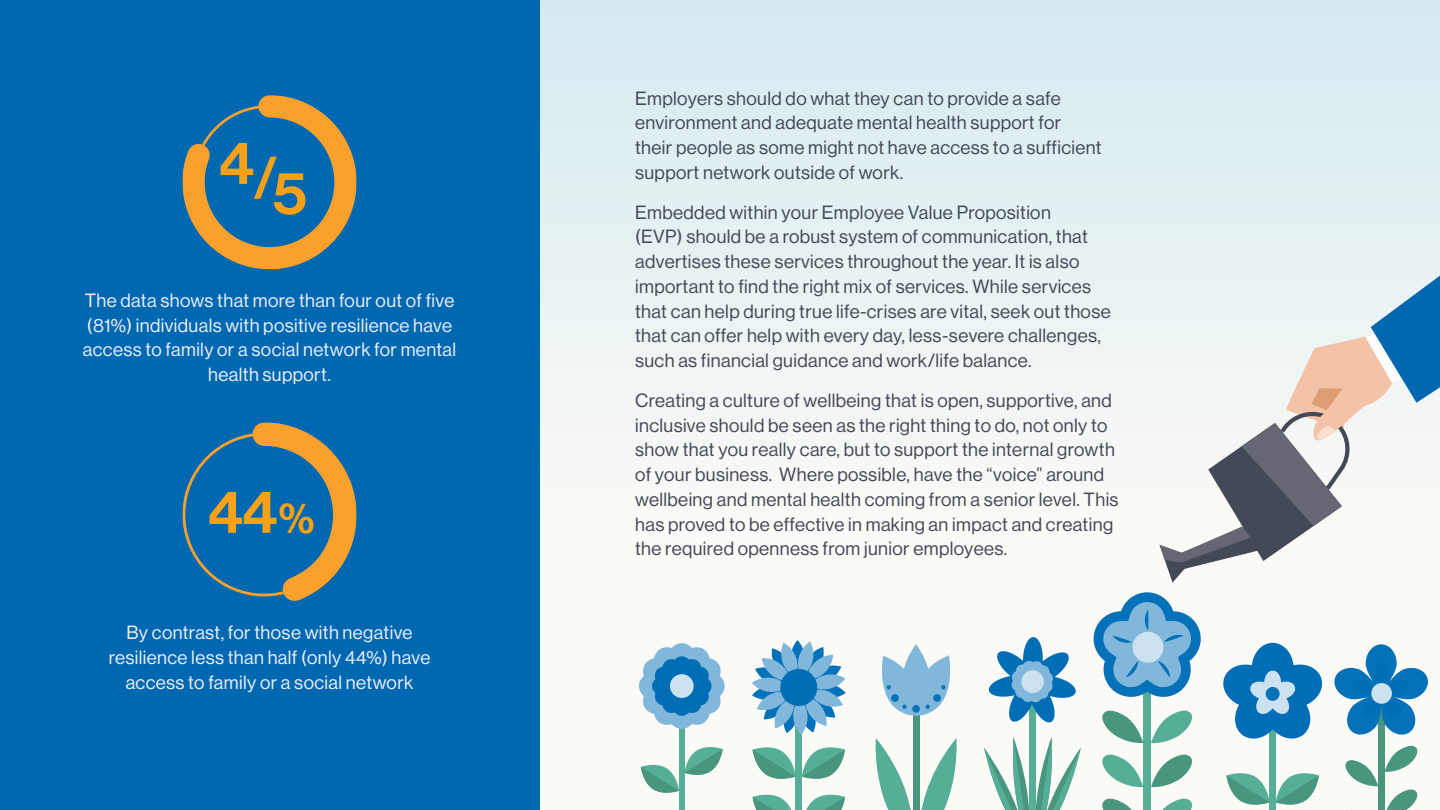
<style>
.page{position:relative;width:1440px;height:810px;background:#fcfaf7}
.page>*{position:absolute;margin:0;border:0;box-sizing:border-box;transform-origin:0 0}
.t1{font:59.1px "N Haas Grotesk DS Pro 65 Md";color:#f6a118}
.t2{font:18.75px/24.8px "N Haas Grotesk DS Pro 55 Rg";letter-spacing:.02em;color:#444957}
.t3{font:18.75px/24.8px "N Haas Grotesk DS Pro 55 Rg";letter-spacing:.02em;color:#ebeef9;text-align:center}
.s1{font-size:42.6px}
</style>
<div class="page">
<div style="left:0;top:0;width:1440px;height:526px;background:linear-gradient(to bottom,#d4eaf0,#fcf9f6)"></div>
<div style="left:0;top:0;width:539px;height:810px;background:#0067b1"></div>
<svg style="left:182px;top:95px;width:175px;height:174px"></svg>
<svg style="left:182px;top:422px;width:175px;height:179px"></svg>
<div style="left:679px;top:712px;width:5px;height:98px;background:#55ae95"></div>
<svg style="left:639px;top:643px;width:86px;height:86px"></svg>
<div style="left:670px;top:674px;width:24px;height:24px;background:#cce2f1;border-radius:50%"></div>
<svg style="left:641px;top:744px;width:82px;height:52px"></svg>
<div style="left:796px;top:694px;width:6px;height:116px;background:#55ae95"></div>
<svg style="left:802px;top:747px;width:43px;height:32px"></svg>
<svg style="left:753px;top:744px;width:43px;height:38px"></svg>
<svg style="left:806px;top:794px;width:39px;height:16px"></svg>
<svg style="left:753px;top:791px;width:43px;height:19px"></svg>
<svg style="left:752px;top:640px;width:94px;height:95px"></svg>
<svg style="left:875px;top:738px;width:82px;height:72px"></svg>
<div style="left:913px;top:694px;width:6px;height:116px;background:#48967e"></div>
<svg style="left:882px;top:644px;width:69px;height:77px"></svg>
<div style="left:891px;top:694px;width:8px;height:8px;background:#0571b9;border-radius:50%"></div>
<div style="left:933px;top:694px;width:8px;height:8px;background:#0571b9;border-radius:50%"></div>
<svg style="left:984px;top:737px;width:97px;height:73px"></svg>
<div style="left:1029px;top:694px;width:6px;height:116px;background:#55ae95"></div>
<svg style="left:988px;top:637px;width:88px;height:87px"></svg>
<div style="left:1143px;top:655px;width:8px;height:155px;background:#55ae95"></div>
<svg style="left:1093px;top:592px;width:108px;height:105px"></svg>
<div style="left:1133px;top:632px;width:30px;height:31px;background:#cce2f1;border-radius:50%"></div>
<svg style="left:1151px;top:710px;width:41px;height:34px"></svg>
<svg style="left:1151px;top:754px;width:41px;height:34px"></svg>
<svg style="left:1162px;top:798px;width:30px;height:12px"></svg>
<svg style="left:1102px;top:710px;width:41px;height:34px"></svg>
<svg style="left:1102px;top:754px;width:41px;height:34px"></svg>
<svg style="left:1102px;top:798px;width:30px;height:12px"></svg>
<div style="left:1270px;top:694px;width:6px;height:116px;background:#55ae95"></div>
<svg style="left:1276px;top:773px;width:43px;height:32px"></svg>
<svg style="left:1226px;top:770px;width:44px;height:38px"></svg>
<svg style="left:1223px;top:643px;width:100px;height:98px"></svg>
<div style="left:1266px;top:687px;width:14px;height:14px;background:#0571b9;border-radius:50%"></div>
<div style="left:1378px;top:694px;width:6px;height:116px;background:#48967e"></div>
<svg style="left:1384px;top:743px;width:34px;height:29px"></svg>
<svg style="left:1384px;top:787px;width:34px;height:23px"></svg>
<svg style="left:1345px;top:760px;width:33px;height:27px"></svg>
<svg style="left:1334px;top:644px;width:94px;height:93px"></svg>
<div style="left:1371px;top:683px;width:21px;height:21px;background:#cce2f1;border-radius:50%"></div>
<svg style="left:1160px;top:162px;width:280px;height:421px"></svg>
<h1 class="t1" style="left:219px;top:144px;width:89px">4/5</h1>
<p class="t3" style="left:83px;top:288px;width:375px">The data shows that more than four out of five (81%) individuals with positive resilience have access to family or a social network for mental health support.</p>
<h1 class="t1" style="left:208px;top:478px;width:108px">44<span class="s1">%</span></h1>
<p class="t3" style="left:109px;top:620px;width:323px">By contrast, for those with negative resilience less than half (only 44%) have access to family or a social network</p>
<p class="t2" style="left:635px;top:86px;width:468px">Employers should do what they can to provide a safe environment and adequate mental health support for their people as some might not have access to a sufficient support network outside of work.</p>
<p class="t2" style="left:635px;top:200px;width:477px">Embedded within your Employee Value Proposition<br>(EVP) should be a robust system of communication, that advertises these services throughout the year. It is also important to find the right mix of services. While services that can help during true life-crises are vital, seek out those that can offer help with every day, less-severe challenges, such as financial guidance and work/life balance.</p>
<p class="t2" style="left:635px;top:388px;width:485px">Creating a culture of wellbeing that is open, supportive, and inclusive should be seen as the right thing to do, not only to show that you really care, but to support the internal growth of your business. Where possible, have the “voice” around wellbeing and mental health coming from a senior level. This has proved to be effective in making an impact and creating the required openness from junior employees.</p>
</div>
